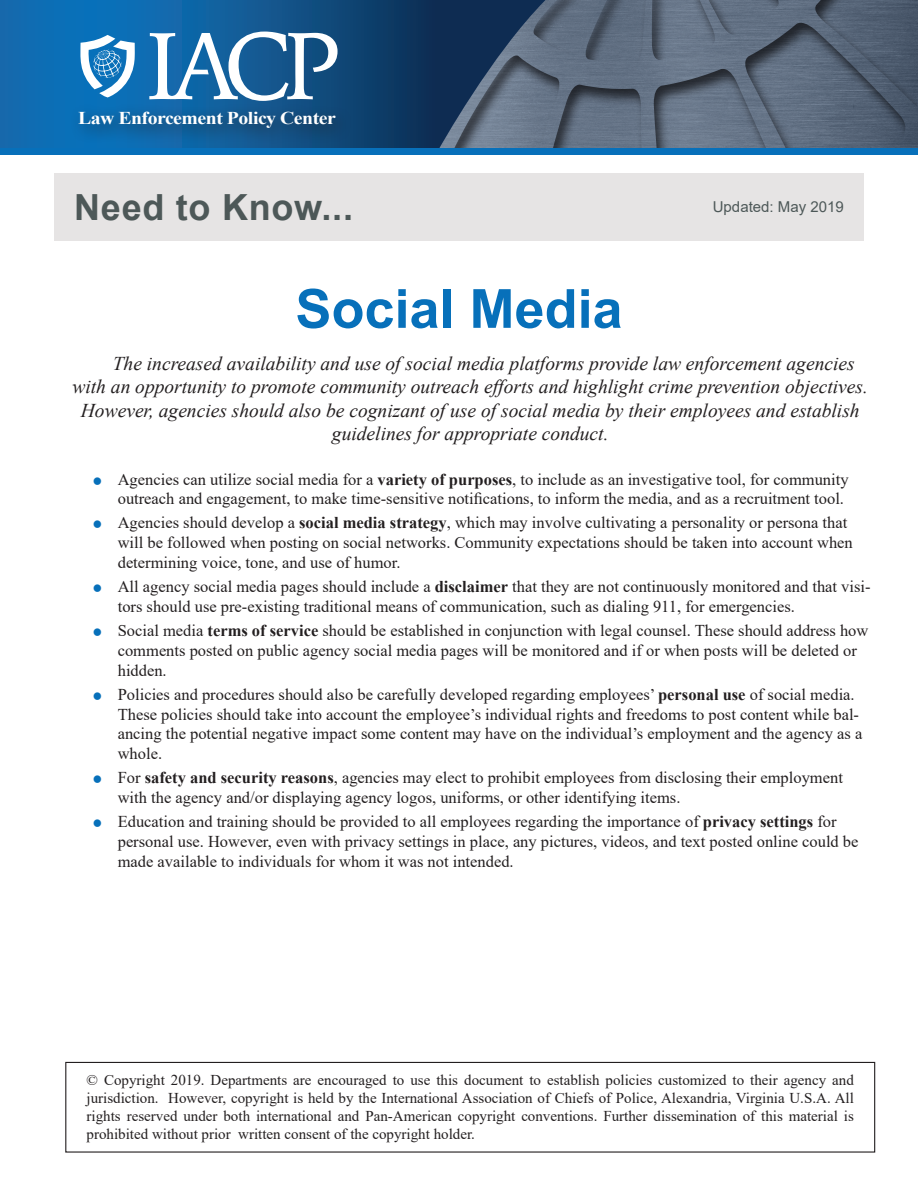
<style>
.page{position:relative;width:918px;height:1188px;background:#fff}
.page>*{position:absolute;margin:0;border:0;box-sizing:border-box;transform-origin:0 0}
.Policy_Title{font:700 54px "Arial";color:#0770ba}
.Header_-_Bar{font:700 36px "Arial";letter-spacing:.02em;color:#4d5858}
.Introduction{font:italic 19.5px "Times New Roman";color:#231f20}
.t1{font:700 18px "Times New Roman";letter-spacing:-.025em;color:#fff;scale:1.1 1}
.t2{font:16.5px/19.8px "Times New Roman";color:#231f20}
.Copyright{font:15px/18px "Times New Roman";color:#231f20;text-align:justify}
.Updated{font:15px "Arial";color:#4d5858}
.s1{font-size:30px;color:#0770ba}
.s2{font-weight:700}
</style>
<div class="page">
<div style="left:346px;top:0;width:570px;height:148px;background:#231f20;opacity:.75"></div>
<svg style="left:0;top:0;width:546px;height:148px;background:#1c5484"></svg>
<div style="left:0;top:148px;width:918px;height:7px;background:#0770ba"></div>
<svg style="left:149px;top:32px;width:189px;height:69px"></svg>
<svg style="left:78px;top:35px;width:57px;height:62px"></svg>
<div style="left:70px;top:103px;width:284px;height:43px;background:#231f20;opacity:.75"></div>
<div style="left:65px;top:1062px;width:810px;height:91px;border:1px solid #231f20"></div>
<div style="left:54px;top:173px;width:810px;height:68px;background:#e6e4e4"></div>
<p class="t1" style="left:78px;top:105px;width:236px">Law Enforcement Policy Center</p>
<p class="Header_-_Bar" style="left:74px;top:182px;width:280px">Need to Know...</p>
<p class="Policy_Title" style="left:295px;top:271px;width:329px">Social Media</p>
<p class="Updated" style="left:713px;top:197px;width:132px">Updated: May 2019</p>
<p class="Introduction" style="left:113px;top:350px;width:743px">The increased availability and use of social media platforms provide law enforcement agencies</p>
<p class="Introduction" style="left:72px;top:373px;width:797px">with an opportunity to promote community outreach efforts and highlight crime prevention objectives.</p>
<p class="Introduction" style="left:81px;top:397px;width:780px">However, agencies should also be cognizant of use of social media by their employees and establish</p>
<p class="Introduction" style="left:332px;top:420px;width:278px">guidelines for appropriate conduct.</p>
<p class="t2" style="left:92px;top:469px;width:758px;text-align:right"><span class="s1">•</span> Agencies can utilize social media for a <span class="s2">variety of purposes</span>, to include as an investigative tool, for community outreach and engagement, to make time-sensitive notifications, to inform the media, and as a recruitment tool.</p>
<p class="t2" style="left:118px;top:512px;width:737px;text-indent:-26px"><span class="s1">•</span> Agencies should develop a <span class="s2">social media strategy</span>, which may involve cultivating a personality or persona that will be followed when posting on social networks. Community expectations should be taken into account when determining voice, tone, and use of humor.</p>
<p class="t2" style="left:118px;top:576px;width:754px;text-indent:-26px"><span class="s1">•</span> All agency social media pages should include a <span class="s2">disclaimer</span> that they are not continuously monitored and that visi&shy;tors should use pre-existing traditional means of communication, such as dialing 911, for emergencies.</p>
<p class="t2" style="left:118px;top:620px;width:752px;text-indent:-26px"><span class="s1">•</span> Social media <span class="s2">terms of service</span> should be established in conjunction with legal counsel. These should address how comments posted on public agency social media pages will be monitored and if or when posts will be deleted or hidden.</p>
<p class="t2" style="left:118px;top:684px;width:746px;text-indent:-26px"><span class="s1">•</span> Policies and procedures should also be carefully developed regarding employees’ <span class="s2">personal use</span> of social media.<br>These policies should take into account the employee’s individual rights and freedoms to post content while bal&shy;ancing the potential negative impact some content may have on the individual’s employment and the agency as a whole.</p>
<p class="t2" style="left:118px;top:767px;width:727px;text-indent:-26px"><span class="s1">•</span> For <span class="s2">safety and security reasons</span>, agencies may elect to prohibit employees from disclosing their employment with the agency and/or displaying agency logos, uniforms, or other identifying items.</p>
<p class="t2" style="left:118px;top:811px;width:742px;text-indent:-26px"><span class="s1">•</span> Education and training should be provided to all employees regarding the importance of <span class="s2">privacy settings</span> for personal use. However, even with privacy settings in place, any pictures, videos, and text posted online could be made available to individuals for whom it was not intended.</p>
<p class="Copyright" style="left:87px;top:1071px;width:769px">© Copyright 2019. Departments are encouraged to use this document to establish policies customized to their agency and jurisdiction. However, copyright is held by the International Association of Chiefs of Police, Alexandria, Virginia U.S.A. All rights reserved under both international and Pan-American copyright conventions. Further dissemination of this material is prohibited without prior written consent of the copyright holder.</p>
</div>
